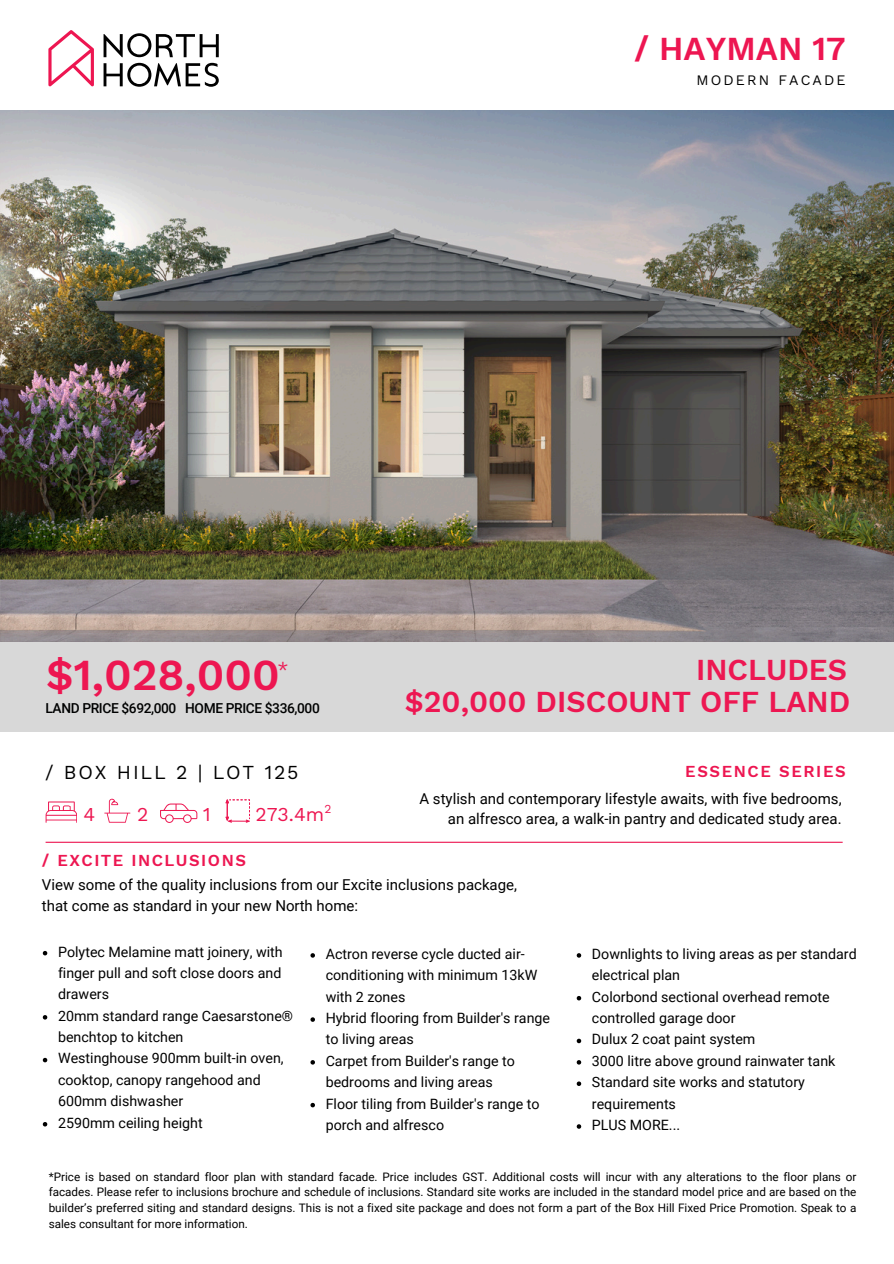
<style>
.page{position:relative;width:894px;height:1264px;background:#fff}
.page>*{position:absolute;margin:0;border:0;box-sizing:border-box;transform-origin:0 0}
.t1{font:600 43.5px "Work Sans";color:#ed1651}
.t2{font:600 33px "Work Sans";color:#ed1651}
.t3{font:600 30px "Work Sans";color:#ed1752}
.t4{font:19.5px "Work Sans";letter-spacing:.095em;color:#000}
.t5{font:19.35px "Work Sans";color:#ed1651}
.t6{font:19.35px "Work Sans";color:#ed1752}
.t7{font:600 16.5px "Work Sans";letter-spacing:.09em;color:#ed1651}
.t8{font:15px/20.2px "Roboto";color:#000;text-align:right}
.t9{font:14.25px/21.3px "Roboto";color:#000}
.t10{font:14.25px "Work Sans";letter-spacing:.15em;color:#000}
.t11{font:500 13.8px "Roboto";letter-spacing:-.03em;color:#000101}
.t12{font:12px "Work Sans";color:#ed1651}
.t13{font:11.7px/15.6px "Roboto";color:#000;text-align:justify}
</style>
<div class="page">
<svg style="left:48px;top:30px;width:46px;height:56px"></svg>
<svg style="left:103px;top:33px;width:116px;height:54px"></svg>
<img style="left:0;top:111px;width:893px;height:531px">
<hr style="left:46px;top:841px;width:796px;height:1px;background:#ed1651">
<svg style="left:46px;top:801px;width:31px;height:21px"></svg>
<svg style="left:104px;top:798px;width:26px;height:24px"></svg>
<svg style="left:160px;top:803px;width:37px;height:20px"></svg>
<svg style="left:225px;top:799px;width:25px;height:23px"></svg>
<div style="left:0;top:642px;width:893px;height:89px;background:#d8d8d8"></div>
<svg style="left:43px;top:951px;width:4px;height:4px"></svg>
<svg style="left:43px;top:1015px;width:4px;height:4px"></svg>
<svg style="left:43px;top:1057px;width:4px;height:5px"></svg>
<svg style="left:43px;top:1122px;width:4px;height:4px"></svg>
<svg style="left:310px;top:953px;width:5px;height:4px"></svg>
<svg style="left:310px;top:1017px;width:5px;height:4px"></svg>
<svg style="left:310px;top:1060px;width:5px;height:4px"></svg>
<svg style="left:310px;top:1102px;width:5px;height:5px"></svg>
<svg style="left:576px;top:953px;width:5px;height:4px"></svg>
<svg style="left:576px;top:996px;width:5px;height:4px"></svg>
<svg style="left:576px;top:1038px;width:5px;height:5px"></svg>
<svg style="left:576px;top:1060px;width:5px;height:4px"></svg>
<svg style="left:576px;top:1081px;width:5px;height:4px"></svg>
<svg style="left:576px;top:1124px;width:5px;height:4px"></svg>
<p class="t2" style="left:634px;top:29px;width:213px">/ HAYMAN 17</p>
<h1 class="t10" style="left:696px;top:72px;width:151px">MODERN FACADE</h1>
<h2 class="t1" style="left:46px;top:649px;width:235px">$1,028,000</h2>
<h3 class="t6" style="left:277px;top:657px;width:13px">*</h3>
<h2 class="t11" style="left:46px;top:700px;width:276px">LAND PRICE $692,000 HOME PRICE $336,000</h2>
<h2 class="t4" style="left:45px;top:760px;width:255px">/ BOX HILL 2 | LOT 125</h2>
<p class="t5" style="left:83px;top:803px;width:13px">4</p>
<p class="t5" style="left:137px;top:802px;width:13px">2</p>
<p class="t5" style="left:203px;top:802px;width:9px">1</p>
<p class="t5" style="left:255px;top:802px;width:70px">273.4m</p>
<h6 class="t12" style="left:324px;top:801px;width:8px">2</h6>
<p class="t7" style="left:42px;top:850px;width:205px">/ EXCITE INCLUSIONS</p>
<p class="t3" style="left:695px;top:652px;width:153px">INCLUDES</p>
<p class="t3" style="left:405px;top:684px;width:447px">$20,000 DISCOUNT OFF LAND</p>
<p class="t7" style="left:685px;top:761px;width:162px">ESSENCE SERIES</p>
<p class="t8" style="left:419px;top:788px;width:423px">A stylish and contemporary lifestyle awaits, with five bedrooms, an alfresco area, a walk-in pantry and dedicated study area.</p>
<h5 class="t8" style="left:42px;top:875px;width:476px;text-align:left">View some of the quality inclusions from our Excite inclusions package, that come as standard in your new North home:</h5>
<h4 class="t9" style="left:58px;top:941px;width:226px;text-align:justify">Polytec Melamine matt joinery, with finger pull and soft close doors and drawers</h4>
<h5 class="t9" style="left:58px;top:1005px;width:236px">20mm standard range Caesarstone® benchtop to kitchen</h5>
<h6 class="t9" style="left:58px;top:1047px;width:227px">Westinghouse 900mm built-in oven, cooktop, canopy rangehood and<br>600mm dishwasher</h6>
<p class="t9" style="left:58px;top:1112px;width:146px">2590mm ceiling height</p>
<p class="t9" style="left:325px;top:943px;width:213px">Actron reverse cycle ducted air&shy;conditioning with minimum 13kW with 2 zones</p>
<p class="t9" style="left:325px;top:1007px;width:226px">Hybrid flooring from Builder's range to living areas</p>
<p class="t9" style="left:325px;top:1050px;width:191px">Carpet from Builder's range to bedrooms and living areas</p>
<p class="t9" style="left:325px;top:1092px;width:215px">Floor tiling from Builder's range to porch and alfresco</p>
<p class="t9" style="left:591px;top:943px;width:266px">Downlights to living areas as per standard electrical plan</p>
<p class="t9" style="left:591px;top:986px;width:239px">Colorbond sectional overhead remote controlled garage door</p>
<p class="t9" style="left:591px;top:1028px;width:165px">Dulux 2 coat paint system</p>
<p class="t9" style="left:591px;top:1050px;width:245px">3000 litre above ground rainwater tank</p>
<p class="t9" style="left:591px;top:1071px;width:214px">Standard site works and statutory requirements</p>
<p class="t9" style="left:591px;top:1114px;width:90px">PLUS MORE...</p>
<p class="t13" style="left:49px;top:1168px;width:809px">*Price is based on standard floor plan with standard facade. Price includes GST. Additional costs will incur with any alterations to the floor plans or facades. Please refer to inclusions brochure and schedule of inclusions. Standard site works are included in the standard model price and are based on the builder’s preferred siting and standard designs. This is not a fixed site package and does not form a part of the Box Hill Fixed Price Promotion. Speak to a sales consultant for more information.</p>
</div>
